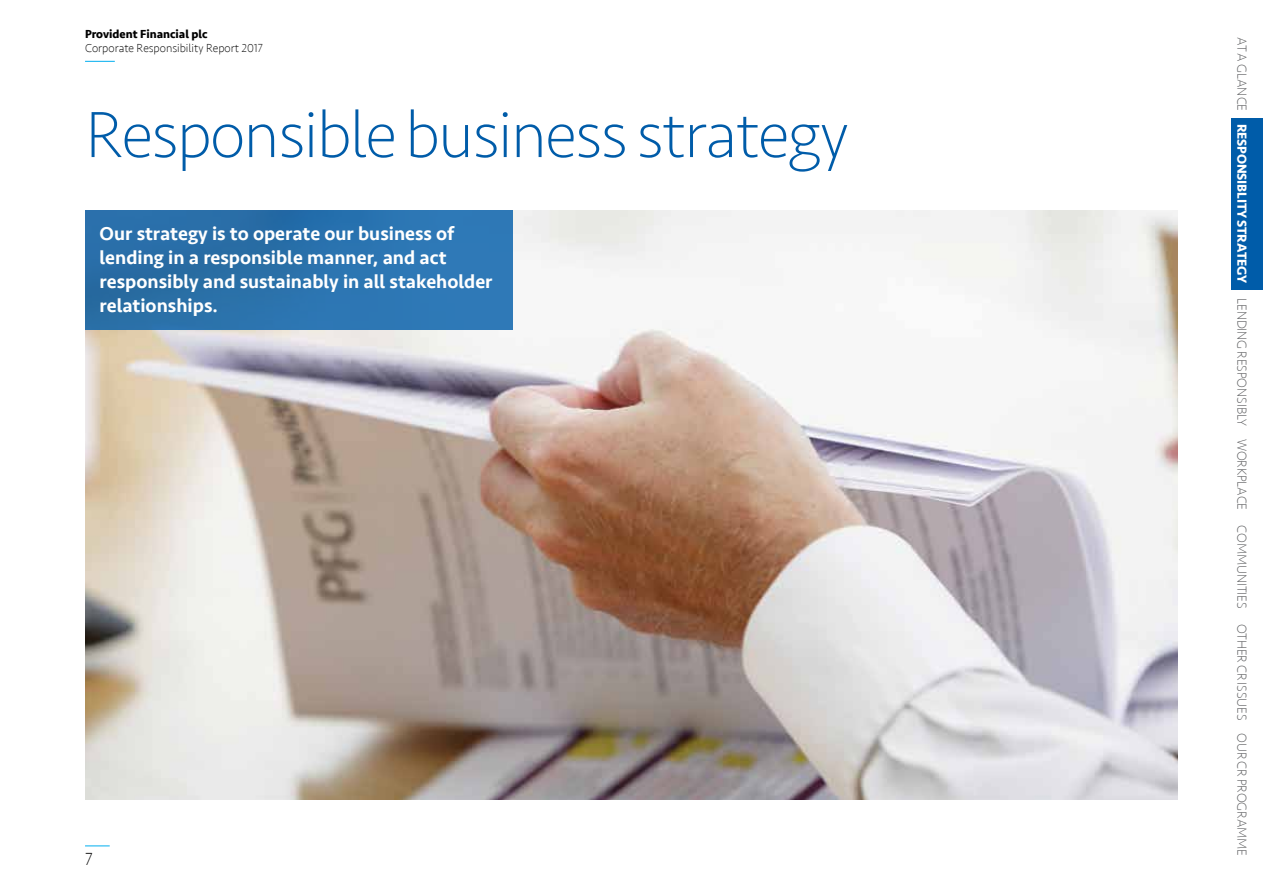
<style>
.page{position:relative;width:1263px;height:893px;background:#fff}
.page>*{position:absolute;margin:0;border:0;box-sizing:border-box;transform-origin:0 0}
.t1{font:200 67.5px "Seravek";letter-spacing:-.02em;color:#005ca9}
.t2{font:500 19.5px/24px "Seravek";color:#fff}
.t3{font:200 18px "Seravek";color:#000}
.t4{font:200 13.5px "Seravek";letter-spacing:-.01em;color:#58595b}
.t5{font:200 12px "Seravek";color:#000}
.t6{font:700 12px "Seravek";color:#000}
.s1{font-weight:700;color:#fff}
</style>
<div class="page">
<hr style="left:85px;top:61px;width:30px;height:1px;background:#00aeef">
<svg style="left:85px;top:845px;width:25px;height:1px"></svg>
<img style="left:85px;top:210px;width:1093px;height:589px">
<div style="left:1231px;top:118px;width:32px;height:172px;background:#005ca9"></div>
<div style="left:85px;top:210px;width:427px;height:120px;background:#2b72ad"></div>
<p class="t6" style="left:85px;top:24px;width:124px">Provident Financial plc</p>
<p class="t5" style="left:85px;top:41px;width:179px">Corporate Responsibility Report 2017</p>
<h1 class="t1" style="left:85px;top:95px;width:765px">Responsible business strategy</h1>
<p class="t2" style="left:100px;top:221px;width:395px">Our strategy is to operate our business of lending in a responsible manner, and act responsibly and sustainably in all stakeholder relationships.</p>
<p class="t3" style="left:85px;top:849px;width:9px">7</p>
<p class="t4" style="left:1250px;top:37px;width:821px;rotate:90deg">AT A GLANCE <span class="s1">RESPONSIBLITY STRATEGY</span> LENDING RESPONSIBLY WORKPLACE COMMUNITIES OTHER CR ISSUES OUR CR PROGRAMME</p>
</div>
